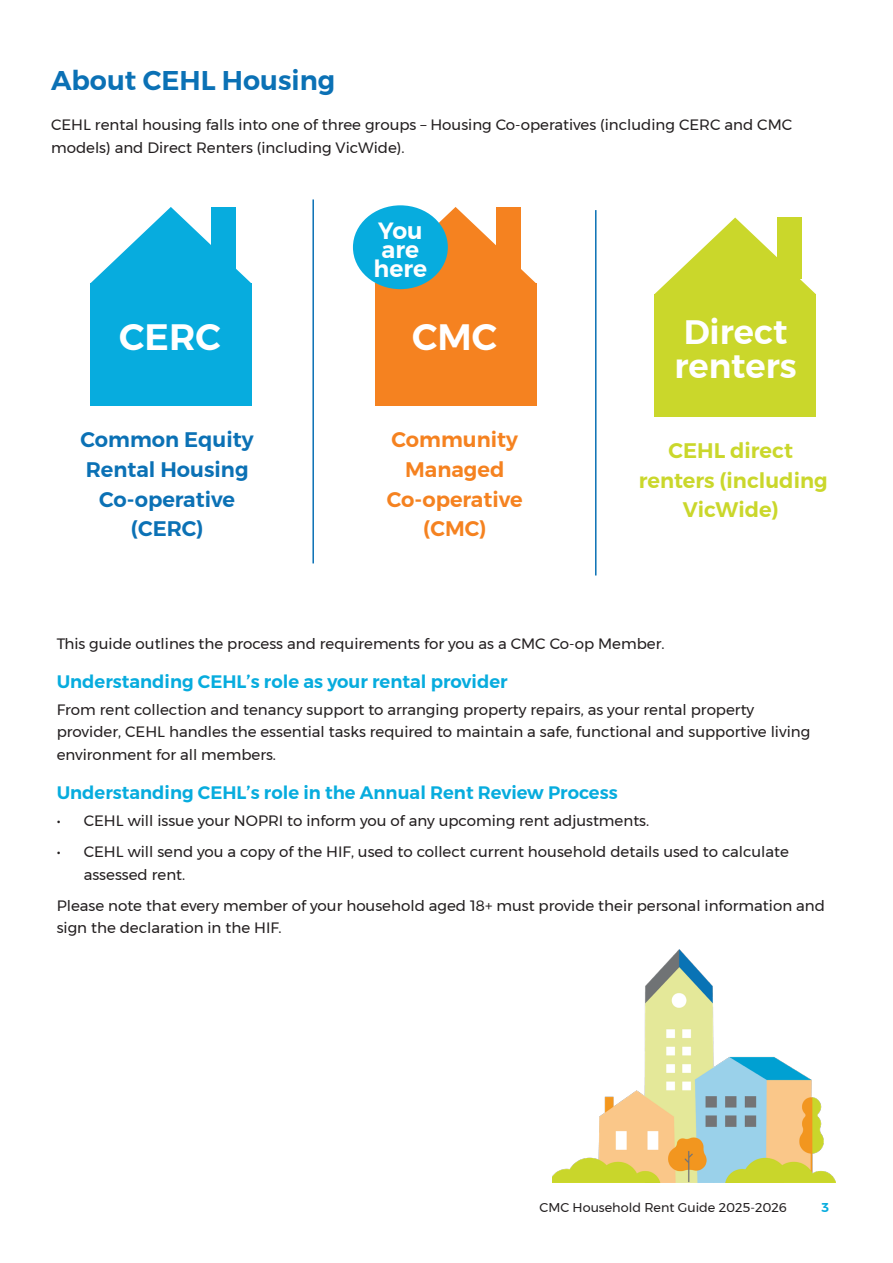
<style>
.page{position:relative;width:893px;height:1263px;background:#fff}
.page>*{position:absolute;margin:0;border:0;box-sizing:border-box;transform-origin:0 0}
.t1{font:600 36.6px "Montserrat";color:#fff}
.t2{font:600 33.75px/33.8px "Montserrat";color:#fff}
.t3{font:600 27px "Montserrat";color:#0b71b5}
.t4{font:600 23.4px "Montserrat";color:#fff}
.t5{font:600 21px/29.5px "Montserrat";color:#0b71b5;text-align:center}
.t6{font:600 21px/29.5px "Montserrat";color:#cad72b;text-align:center}
.t7{font:600 21px/29.5px "Montserrat";color:#f58220;text-align:center}
.t8{font:600 18px "Montserrat";color:#07acde}
.t9{font:15px/22.5px "Montserrat";color:#231f20}
.t10{font:12.75px "Montserrat";color:#231f20}
.t11{font:600 12.75px "Montserrat";color:#07acde}
</style>
<div class="page">
<img style="left:553px;top:950px;width:282px;height:232px">
<div style="left:90px;top:284px;width:162px;height:122px;background:#07acde"></div>
<div style="left:375px;top:284px;width:162px;height:122px;background:#f58220"></div>
<div style="left:654px;top:294px;width:162px;height:122px;background:#cad72b"></div>
<svg style="left:90px;top:207px;width:162px;height:77px"></svg>
<svg style="left:375px;top:207px;width:162px;height:77px"></svg>
<svg style="left:654px;top:218px;width:162px;height:76px"></svg>
<div style="left:211px;top:207px;width:25px;height:62px;background:#07acde"></div>
<div style="left:496px;top:207px;width:25px;height:62px;background:#f58220"></div>
<div style="left:777px;top:218px;width:24px;height:61px;background:#cad72b"></div>
<hr style="left:312px;top:199px;width:2px;height:364px;background:#0b71b5">
<hr style="left:595px;top:210px;width:1px;height:365px;background:#0b71b5">
<div style="left:353px;top:205px;width:95px;height:84px;background:#07acde;border-radius:50%"></div>
<p class="t3" style="left:51px;top:59px;width:286px">About CEHL Housing</p>
<p class="t9" style="left:51px;top:114px;width:743px">CEHL rental housing falls into one of three groups – Housing Co-operatives (including CERC and CMC models) and Direct Renters (including VicWide).</p>
<p class="t4" style="left:378px;top:212px;width:46px">You</p>
<p class="t4" style="left:382px;top:231px;width:39px">are</p>
<p class="t4" style="left:374px;top:250px;width:55px">here</p>
<p class="t1" style="left:119px;top:308px;width:103px">CERC</p>
<p class="t1" style="left:412px;top:308px;width:87px">CMC</p>
<p class="t2" style="left:674px;top:315px;width:124px">Direct renters</p>
<p class="t5" style="left:81px;top:425px;width:174px">Common Equity<br>Rental Housing<br>Co-operative (CERC)</p>
<p class="t7" style="left:387px;top:425px;width:137px">Community<br>Managed<br>Co-operative (CMC)</p>
<p class="t6" style="left:639px;top:436px;width:190px">CEHL direct renters (including<br>VicWide)</p>
<p class="t9" style="left:57px;top:632px;width:609px">This guide outlines the process and requirements for you as a CMC Co-op Member.</p>
<p class="t8" style="left:57px;top:667px;width:452px">Understanding CEHL’s role as your rental provider</p>
<p class="t9" style="left:57px;top:698px;width:755px">From rent collection and tenancy support to arranging property repairs, as your rental property provider, CEHL handles the essential tasks required to maintain a safe, functional and supportive living environment for all members.</p>
<p class="t8" style="left:57px;top:779px;width:562px">Understanding CEHL’s role in the Annual Rent Review Process</p>
<p class="t9" style="left:57px;top:809px;width:594px">• CEHL will issue your NOPRI to inform you of any upcoming rent adjustments.</p>
<p class="t9" style="left:84px;top:840px;width:707px;text-indent:-27px">• CEHL will send you a copy of the HIF, used to collect current household details used to calculate assessed rent.</p>
<p class="t9" style="left:57px;top:894px;width:770px">Please note that every member of your household aged 18+ must provide their personal information and sign the declaration in the HIF.</p>
<p class="t10" style="left:539px;top:1197px;width:249px">CMC Household Rent Guide 2025-2026</p>
<p class="t11" style="left:822px;top:1197px;width:9px">3</p>
</div>
